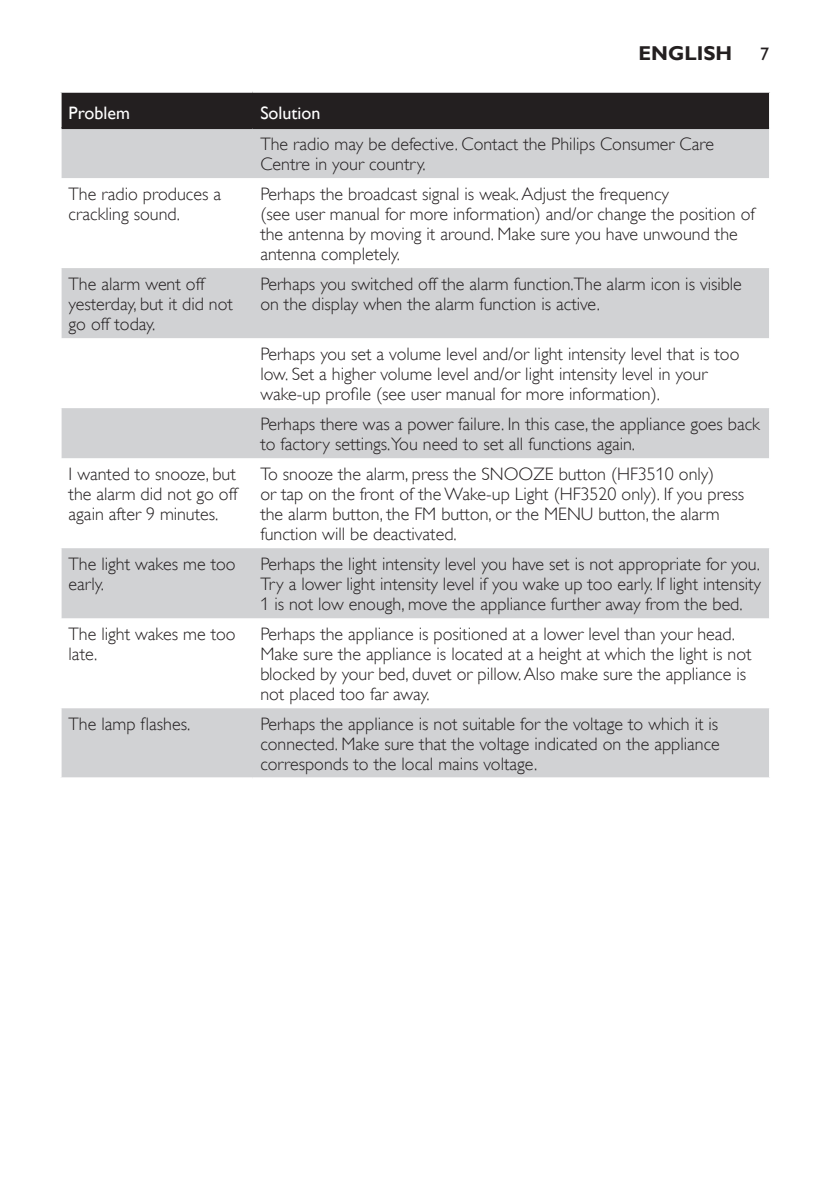
<style>
.page{position:relative;width:840px;height:1191px;background:#fff}
.page>*{position:absolute;margin:0;border:0;box-sizing:border-box;transform-origin:0 0}
.t1{font:700 20px "Gill Sans Alt One WGL";color:#231f20}
.t2{font:18px/20px "Gill Sans Alt One WGL Light";color:#231f20}
.t3{font:18px "Gill Sans Alt One WGL";color:#fff}
.t4{font:18px "Gill Sans Alt One WGL";color:#231f20}
</style>
<div class="page">
<div style="left:62px;top:93px;width:706px;height:34px;background:#231f20"></div>
<svg style="left:62px;top:129px;width:706px;height:648px"></svg>
<hr style="left:62px;top:127px;width:190px;height:2px;background:#231f20">
<hr style="left:252px;top:127px;width:516px;height:2px;background:#231f20">
<p class="t1" style="left:638px;top:40px;width:95px">ENGLISH</p>
<p class="t4" style="left:759px;top:42px;width:10px">7</p>
<p class="t3" style="left:69px;top:101px;width:63px">Problem</p>
<p class="t3" style="left:260px;top:101px;width:61px">Solution</p>
<p class="t2" style="left:260px;top:134px;width:455px">The radio may be defective. Contact the Philips Consumer Care<br>Centre in your country.</p>
<p class="t2" style="left:69px;top:184px;width:154px">The radio produces a crackling sound.</p>
<p class="t2" style="left:260px;top:184px;width:495px">Perhaps the broadcast signal is weak. Adjust the frequency<br>(see user manual for more information) and/or change the position of the antenna by moving it around. Make sure you have unwound the antenna completely.</p>
<p class="t2" style="left:69px;top:274px;width:166px">The alarm went off yesterday, but it did not go off today.</p>
<p class="t2" style="left:260px;top:274px;width:482px">Perhaps you switched off the alarm function.The alarm icon is visible on the display when the alarm function is active.</p>
<p class="t2" style="left:260px;top:344px;width:480px">Perhaps you set a volume level and/or light intensity level that is too low. Set a higher volume level and/or light intensity level in your wake-up profile (see user manual for more information).</p>
<p class="t2" style="left:260px;top:414px;width:501px">Perhaps there was a power failure. In this case, the appliance goes back to factory settings.You need to set all functions again.</p>
<p class="t2" style="left:69px;top:464px;width:170px;text-align:justify">I wanted to snooze, but the alarm did not go off again after 9 minutes.</p>
<p class="t2" style="left:260px;top:464px;width:485px">To snooze the alarm, press the SNOOZE button (HF3510 only)<br>or tap on the front of the Wake-up Light (HF3520 only). If you press the alarm button, the FM button, or the MENU button, the alarm function will be deactivated.</p>
<p class="t2" style="left:69px;top:554px;width:168px">The light wakes me too early.</p>
<p class="t2" style="left:260px;top:554px;width:502px;text-align:justify">Perhaps the light intensity level you have set is not appropriate for you.<br>Try a lower light intensity level if you wake up too early. If light intensity 1 is not low enough, move the appliance further away from the bed.</p>
<p class="t2" style="left:69px;top:624px;width:168px">The light wakes me too late.</p>
<p class="t2" style="left:260px;top:624px;width:492px">Perhaps the appliance is positioned at a lower level than your head.<br>Make sure the appliance is located at a height at which the light is not blocked by your bed, duvet or pillow. Also make sure the appliance is not placed too far away.</p>
<p class="t2" style="left:69px;top:714px;width:123px">The lamp flashes.</p>
<p class="t2" style="left:260px;top:714px;width:461px;text-align:justify">Perhaps the appliance is not suitable for the voltage to which it is connected. Make sure that the voltage indicated on the appliance corresponds to the local mains voltage.</p>
</div>
